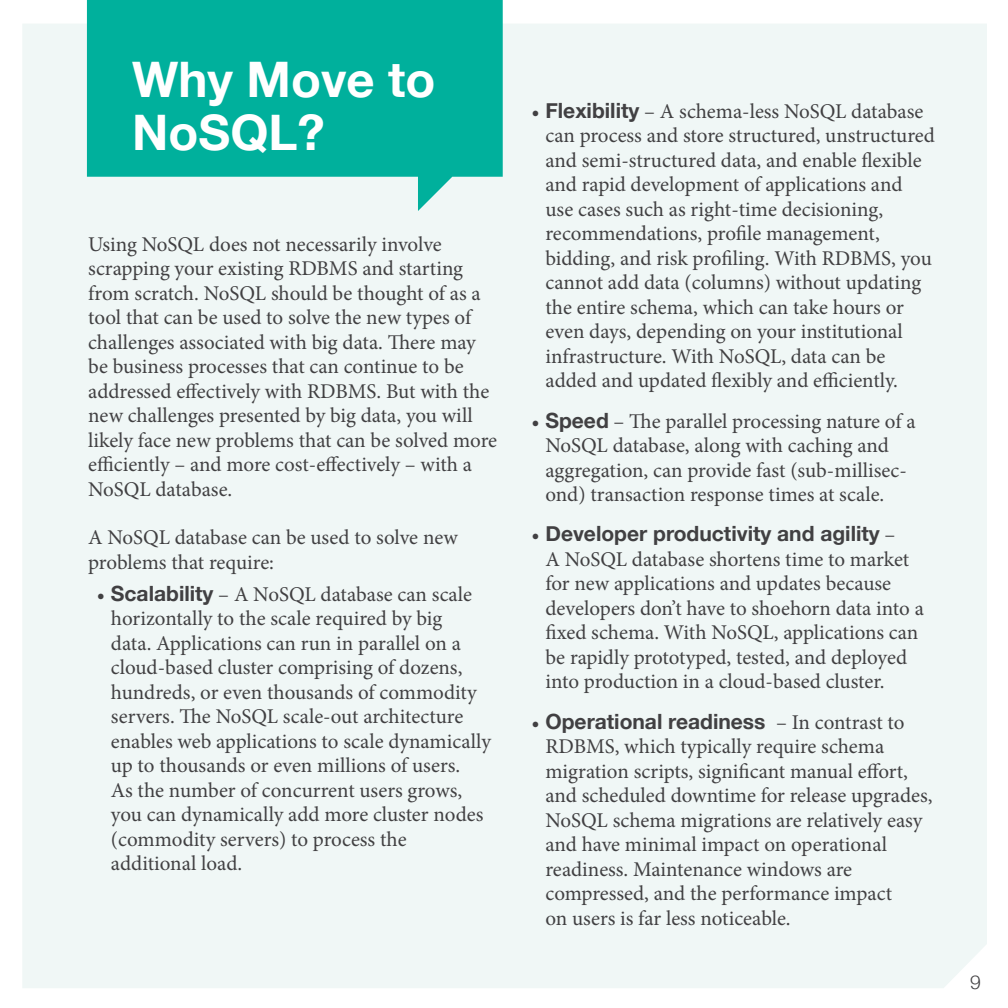
<style>
.page{position:relative;width:1008px;height:1008px;background:#fff}
.page>*{position:absolute;margin:0;border:0;box-sizing:border-box;transform-origin:0 0}
.t1{font:700 49px/52.5px "Helvetica Neue";color:#fff}
.t2{font:21px/24.5px "Minion Pro";color:#414042}
.t3{font:700 21px "Helvetica Neue";color:#414042}
.t4{font:300 19.25px "Helvetica Neue";color:#414042}
.s1{font-family:"Helvetica Neue";font-weight:700}
.s2{font-family:"Minion Pro";font-weight:400}
</style>
<div class="page">
<div style="left:22px;top:24px;width:965px;height:964px;background:#f0f7f6"></div>
<svg style="left:87px;top:0;width:416px;height:211px;fill:#00b09c"></svg>
<h1 class="t1" style="left:132px;top:55px;width:305px">Why Move to<br>NoSQL?</h1>
<p class="t2" style="left:88px;top:232px;width:410px">Using NoSQL does not necessarily involve scrapping your existing RDBMS and starting from scratch. NoSQL should be thought of as a tool that can be used to solve the new types of challenges associated with big data. There may be business processes that can continue to be addressed effectively with RDBMS. But with the new challenges presented by big data, you will likely face new problems that can be solved more efficiently – and more cost-effectively – with a NoSQL database.</p>
<p class="t2" style="left:88px;top:525px;width:371px">A NoSQL database can be used to solve new problems that require:</p>
<p class="t2" style="left:111px;top:582px;width:382px;text-indent:-14px">• <span class="s1">Scalability</span> – A NoSQL database can scale horizontally to the scale required by big<br>data. Applications can run in parallel on a cloud-based cluster comprising of dozens, hundreds, or even thousands of commodity servers. The NoSQL scale-out architecture enables web applications to scale dynamically up to thousands or even millions of users.<br>As the number of concurrent users grows, you can dynamically add more cluster nodes (commodity servers) to process the additional load.</p>
<p class="t2" style="left:545px;top:99px;width:391px;text-indent:-14px">• <span class="s1">Flexibility</span> – A schema-less NoSQL database can process and store structured, unstructured and semi-structured data, and enable flexible and rapid development of applications and use cases such as right-time decisioning, recommendations, profile management, bidding, and risk profiling. With RDBMS, you cannot add data (columns) without updating the entire schema, which can take hours or even days, depending on your institutional infrastructure. With NoSQL, data can be added and updated flexibly and efficiently.</p>
<p class="t2" style="left:545px;top:409px;width:372px;text-indent:-14px">• <span class="s1">Speed</span> – The parallel processing nature of a NoSQL database, along with caching and aggregation, can provide fast (sub-millisec&shy;ond) transaction response times at scale.</p>
<p class="t3" style="left:531px;top:517px;width:366px"><span class="s2">•</span> Developer productivity and agility <span class="s2">–</span></p>
<p class="t2" style="left:545px;top:547px;width:380px">A NoSQL database shortens time to market for new applications and updates because developers don’t have to shoehorn data into a fixed schema. With NoSQL, applications can be rapidly prototyped, tested, and deployed into production in a cloud-based cluster.</p>
<p class="t3" style="left:531px;top:705px;width:375px"><span class="s2">•</span> Operational readiness <span class="s2">– In contrast to</span></p>
<p class="t2" style="left:545px;top:734px;width:389px">RDBMS, which typically require schema migration scripts, significant manual effort, and scheduled downtime for release upgrades, NoSQL schema migrations are relatively easy and have minimal impact on operational readiness. Maintenance windows are compressed, and the performance impact<br>on users is far less noticeable.</p>
<p class="t4" style="left:970px;top:967px;width:12px">9</p>
</div>
